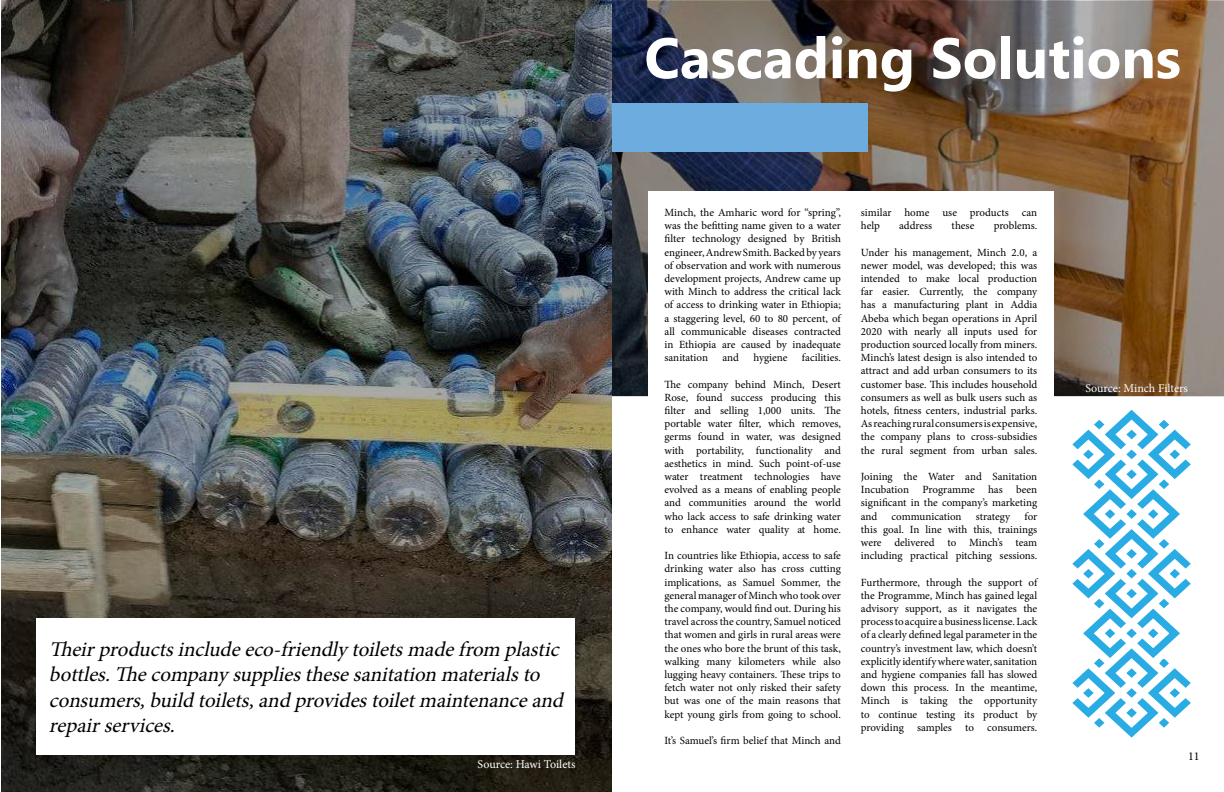
<style>
.page{position:relative;width:1224px;height:792px;background:#fff}
.page>*{position:absolute;margin:0;border:0;box-sizing:border-box;transform-origin:0 0}
.t1{font:700 57px "Ebrima";color:#fff}
.t2{font:italic 21px/25.2px "Minion Pro";color:#000}
.t3{font:12px "Minion Pro";color:#fff}
.t4{font:12px "Minion Pro";color:#000}
.t5{font:11px/13.2px "Minion Pro";color:#000;text-align:justify}
</style>
<div class="page">
<img style="left:1px;top:0;width:611px;height:792px">
<div style="left:36px;top:618px;width:540px;height:138px;background:#fff"></div>
<img style="left:614px;top:2px;width:608px;height:392px">
<div style="left:648px;top:191px;width:406px;height:552px;background:#fff"></div>
<div style="left:612px;top:104px;width:255px;height:48px;background:#6dacde"></div>
<svg style="left:1072px;top:410px;width:119px;height:328px"></svg>
<svg style="left:1126px;top:589px;width:11px;height:9px"></svg>
<svg style="left:1126px;top:688px;width:11px;height:10px"></svg>
<svg style="left:1126px;top:450px;width:11px;height:9px"></svg>
<svg style="left:1083px;top:569px;width:11px;height:10px"></svg>
<svg style="left:1126px;top:708px;width:11px;height:10px"></svg>
<svg style="left:1126px;top:629px;width:11px;height:9px"></svg>
<svg style="left:1126px;top:430px;width:11px;height:9px"></svg>
<svg style="left:1105px;top:629px;width:10px;height:9px"></svg>
<svg style="left:1126px;top:549px;width:11px;height:10px"></svg>
<svg style="left:1126px;top:509px;width:11px;height:10px"></svg>
<svg style="left:1105px;top:509px;width:10px;height:10px"></svg>
<svg style="left:1126px;top:469px;width:11px;height:10px"></svg>
<svg style="left:1126px;top:668px;width:11px;height:10px"></svg>
<h2 class="t2" style="left:49px;top:637px;width:522px">Theirproductsincludeeco-friendlytoiletsmadefrom plastic bottles.Thecompanysuppliesthesesanitation materialsto consumers,buildtoilets,andprovidestoiletmaintenanceand repairservices.</h2>
<p class="t3" style="left:478px;top:756px;width:99px">Source: Hawi Toilets</p>
<h1 class="t1" style="left:644px;top:13px;width:538px">Cascading Solutions</h1>
<p class="t5" style="left:664px;top:206px;width:178px">Minch, the Amharic word for “spring”, was the befitting name given to a water filter technology designed by British engineer, Andrew Smith. Backed by years of observation and work with numerous development projects, Andrew came up with Minch to address the critical lack of access to drinking water in Ethiopia; a staggering level, 60 to 80 percent, of all communicable diseases contracted in Ethiopia are caused by inadequate sanitation</p>
<p class="t5" style="left:722px;top:351px;width:18px">and</p>
<p class="t5" style="left:753px;top:351px;width:36px">hygiene</p>
<p class="t5" style="left:802px;top:351px;width:40px">facilities.</p>
<p class="t5" style="left:664px;top:378px;width:178px">The company behind Minch, Desert Rose, found success producing this filter and selling 1,000 units. The portable water filter, which removes, germs found in water, was designed with portability, functionality and aesthetics in mind. Such point-of-use water treatment technologies have evolved as a means of enabling people and communities around the world who lack access to safe drinking water to enhance water quality at home.</p>
<p class="t5" style="left:664px;top:549px;width:178px">In countries like Ethiopia, access to safe drinking water also has cross cutting implications, as Samuel Sommer, the general manager of Minch who took over the company, would find out. During his travel across the country, Samuel noticed that women and girls in rural areas were the ones who bore the brunt of this task, walking many kilometers while also lugging heavy containers. These trips to fetch water not only risked their safety but was one of the main reasons that kept young girls from going to school.</p>
<p class="t5" style="left:664px;top:734px;width:178px">It’s Samuel’s firm belief that Minch and</p>
<p class="t5" style="left:861px;top:206px;width:178px">similar home use products can help</p>
<p class="t5" style="left:899px;top:219px;width:35px">address</p>
<p class="t5" style="left:952px;top:219px;width:24px">these</p>
<p class="t5" style="left:994px;top:219px;width:45px">problems.</p>
<p class="t5" style="left:861px;top:246px;width:178px">Under his management, Minch 2.0, a newer model, was developed; this was intended to make local production far easier. Currently, the company has a manufacturing plant in Addia Abeba which began operations in April 2020 with nearly all inputs used for production sourced locally from miners.<br>Minch’s latest design is also intended to attract and add urban consumers to its customer base. This includes household consumers as well as bulk users such as hotels, fitness centers, industrial parks.<br>As reaching rural consumers is expensive, the company plans to cross-subsidies the rural segment from urban sales.</p>
<p class="t5" style="left:861px;top:470px;width:178px">Joining the Water and Sanitation Incubation Programme has been significant in the company’s marketing and</p>
<p class="t5" style="left:861px;top:510px;width:178px;text-indent:164px">for this goal. In line with this, trainings were delivered to Minch’s team including practical pitching sessions.</p>
<p class="t5" style="left:861px;top:576px;width:178px">Furthermore, through the support of the Programme, Minch has gained legal advisory support, as it navigates the process to acquire a business license. Lack of a clearly defined legal parameter in the country’s investment law, which doesn’t explicitly identify where water, sanitation and hygiene companies fall has slowed down this process. In the meantime, Minch is taking the opportunity to continue testing its product by providing samples to consumers.</p>
<p class="t5" style="left:892px;top:510px;width:71px">communication</p>
<p class="t5" style="left:976px;top:510px;width:36px">strategy</p>
<p class="t3" style="left:1085px;top:381px;width:104px">Source: Minch Filters</p>
<p class="t4" style="left:1188px;top:748px;width:13px">11</p>
</div>
